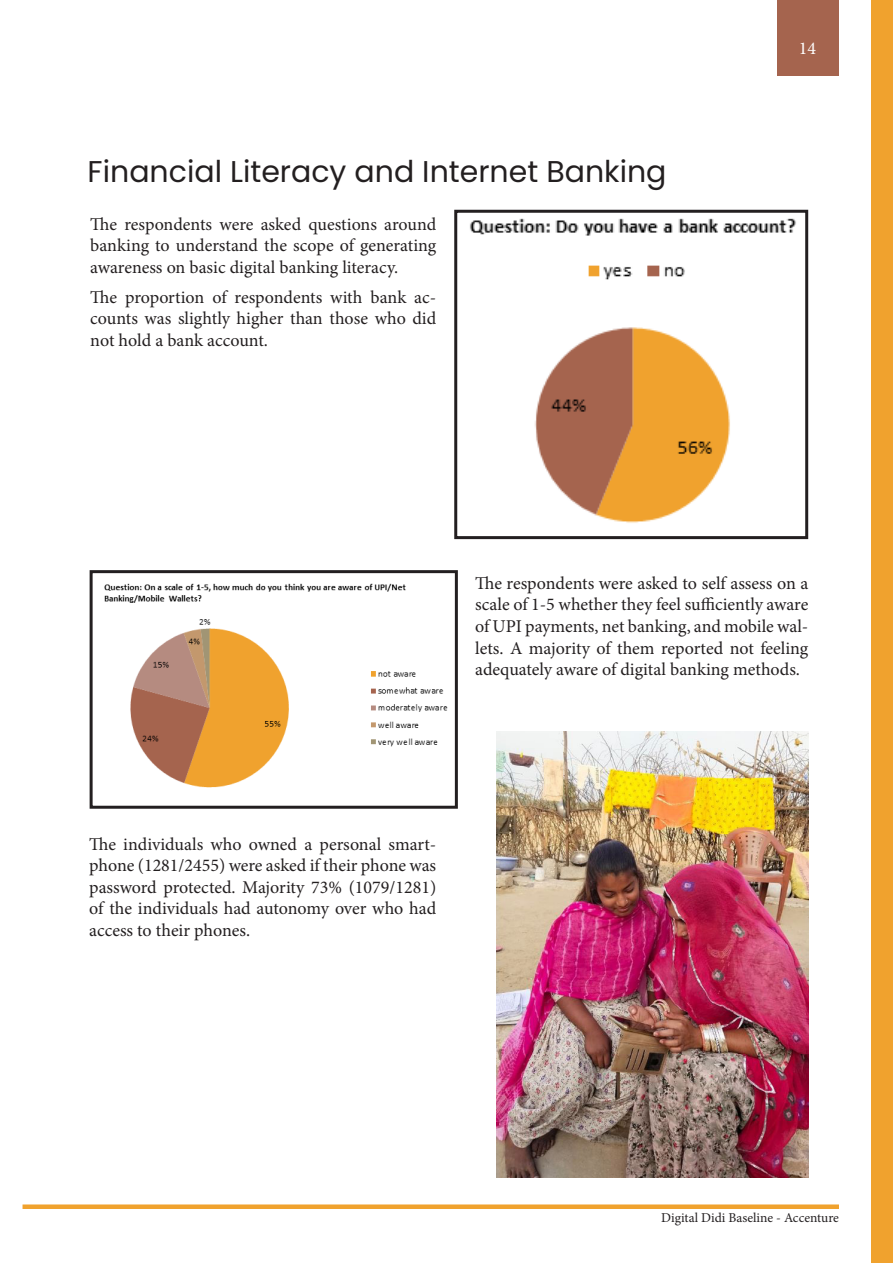
<style>
.page{position:relative;width:893px;height:1263px;background:#fff}
.page>*{position:absolute;margin:0;border:0;box-sizing:border-box;transform-origin:0 0}
.t1{font:30px "Poppins";color:#231f20}
.t2{font:18px/21.6px "Minion Pro";color:#231f20;text-align:justify}
.t3{font:18px "Minion Pro";color:#fff}
.t4{font:13.5px "Minion Pro";color:#231f20}
</style>
<div class="page">
<div style="left:871px;top:0;width:22px;height:1263px;background:#f0a22e"></div>
<div style="left:778px;top:0;width:61px;height:75px;background:#a5644e"></div>
<div style="left:23px;top:1204px;width:816px;height:5px;background:#f0a22e"></div>
<img style="left:470px;top:218px;width:326px;height:305px">
<img style="left:104px;top:583px;width:344px;height:205px">
<img style="left:497px;top:731px;width:311px;height:446px">
<div style="left:90px;top:570px;width:368px;height:239px;border:3px solid #231f20"></div>
<div style="left:454px;top:210px;width:354px;height:329px;border:3px solid #231f20"></div>
<p class="t1" style="left:88px;top:155px;width:580px">Financial Literacy and Internet Banking</p>
<p class="t2" style="left:90px;top:213px;width:348px">The respondents were asked questions around banking to understand the scope of generating awareness on basic digital banking literacy.</p>
<p class="t2" style="left:90px;top:286px;width:347px">The proportion of respondents with bank ac&shy;counts was slightly higher than those who did not hold a bank account.</p>
<p class="t3" style="left:799px;top:36px;width:19px">14</p>
<p class="t2" style="left:475px;top:572px;width:335px">The respondents were asked to self assess on a scale of 1-5 whether they feel sufficiently aware of UPI payments, net banking, and mobile wal&shy;lets. A majority of them reported not feeling adequately aware of digital banking methods.</p>
<p class="t2" style="left:89px;top:833px;width:349px">The individuals who owned a personal smart&shy;phone (1281/2455) were asked if their phone was password protected. Majority 73% (1079/1281) of the individuals had autonomy over who had access to their phones.</p>
<p class="t4" style="left:661px;top:1209px;width:179px">Digital Didi Baseline - Accenture</p>
</div>
